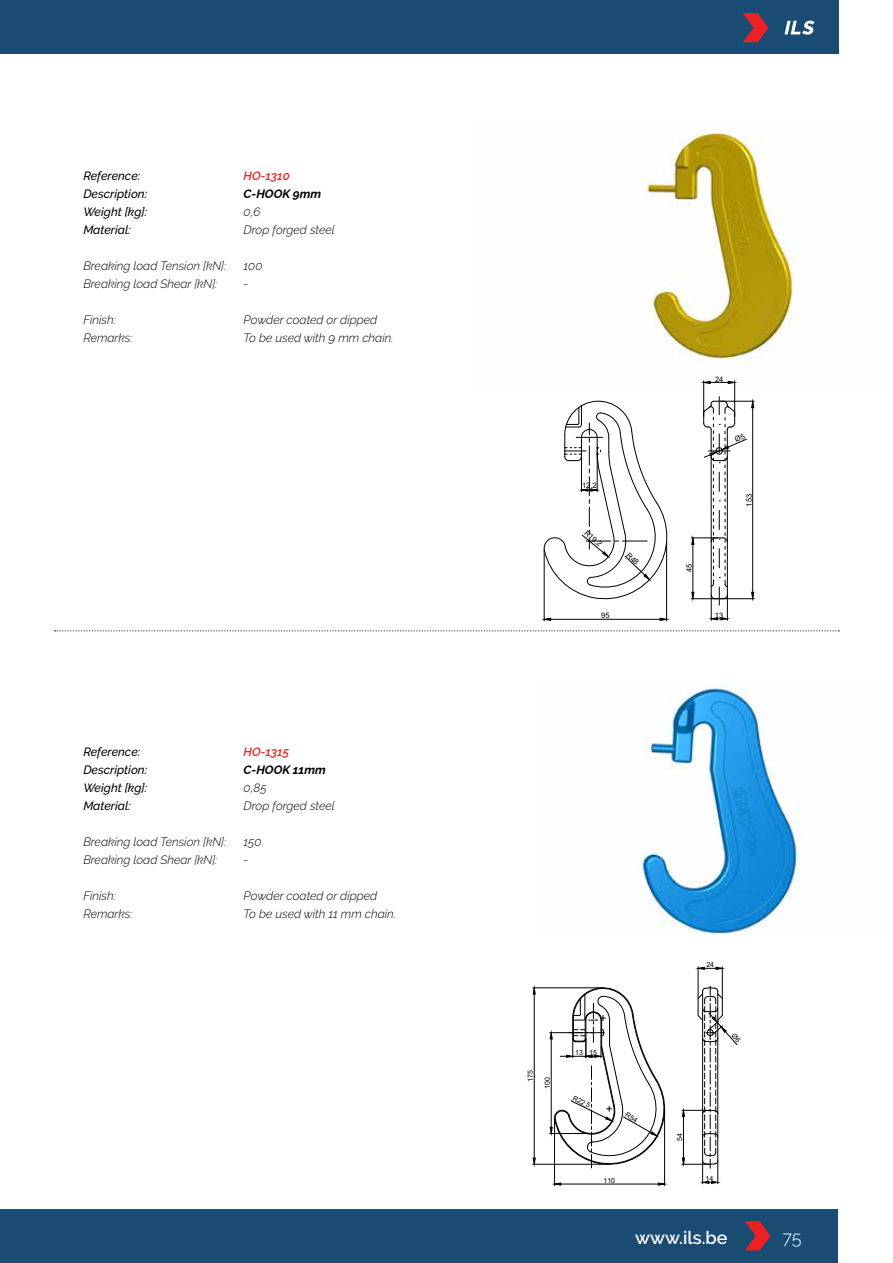
<style>
.page{position:relative;width:893px;height:1263px;background:#fff}
.page>*{position:absolute;margin:0;border:0;box-sizing:border-box;transform-origin:0 0}
.t1{font:600 18px "Raleway";color:#fff}
.t2{font:300 18px "Raleway";color:#fff}
.t3{font:italic 300 12px/18px "Raleway";color:#000}
.t4{font:italic 500 12px/18px "Raleway";color:#000}
.t5{font:italic 700 12px "Raleway";color:#000}
.t6{font:italic 600 12px "Raleway";color:#ed2124}
.t7{font:7.5px "Arial";color:#000}
.t8{font:7.05px "Arial";color:#000}
</style>
<div class="page">
<img style="left:645px;top:121px;width:153px;height:265px">
<img style="left:638px;top:683px;width:162px;height:251px">
<hr style="left:703px;top:381px;width:1px;height:36px;background:#000">
<hr style="left:734px;top:381px;width:1px;height:36px;background:#000">
<svg style="left:703px;top:381px;width:32px;height:3px"></svg>
<hr style="left:544px;top:549px;width:1px;height:72px;background:#000">
<hr style="left:666px;top:542px;width:1px;height:79px;background:#000">
<hr style="left:551px;top:619px;width:109px;height:1px;background:#000">
<svg style="left:543px;top:617px;width:8px;height:4px"></svg>
<svg style="left:659px;top:617px;width:8px;height:4px"></svg>
<hr style="left:533px;top:987px;width:70px;height:1px;background:#000">
<hr style="left:533px;top:1164px;width:76px;height:1px;background:#000">
<hr style="left:534px;top:994px;width:1px;height:164px;background:#000">
<svg style="left:532px;top:987px;width:4px;height:8px"></svg>
<svg style="left:532px;top:1157px;width:4px;height:8px"></svg>
<hr style="left:664px;top:1109px;width:1px;height:67px;background:#000">
<hr style="left:554px;top:1117px;width:1px;height:68px;background:#000">
<hr style="left:561px;top:1184px;width:97px;height:1px;background:#000">
<svg style="left:554px;top:1182px;width:7px;height:4px"></svg>
<svg style="left:658px;top:1176px;width:7px;height:10px"></svg>
<hr style="left:698px;top:967px;width:1px;height:31px;background:#000">
<hr style="left:722px;top:967px;width:1px;height:31px;background:#000">
<svg style="left:697px;top:966px;width:26px;height:4px"></svg>
<div style="left:0;top:0;width:839px;height:54px;background:#1a4b73"></div>
<svg style="left:784px;top:21px;width:31px;height:14px"></svg>
<svg style="left:743px;top:13px;width:25px;height:29px"></svg>
<div style="left:0;top:1209px;width:838px;height:54px;background:#1a4b73"></div>
<svg style="left:55px;top:630px;width:784px;height:1px"></svg>
<svg style="left:745px;top:1221px;width:26px;height:29px"></svg>
<svg style="left:543px;top:400px;width:125px;height:203px"></svg>
<svg style="left:691px;top:396px;width:63px;height:225px"></svg>
<svg style="left:682px;top:986px;width:56px;height:198px"></svg>
<svg style="left:549px;top:987px;width:117px;height:181px"></svg>
<p class="t4" style="left:83px;top:167px;width:65px">Reference:<br>Description:<br>Weight [kg]:<br>Material:</p>
<p class="t3" style="left:83px;top:257px;width:144px">Breaking load Tension [kN]:<br>Breaking load Shear [kN]:</p>
<p class="t3" style="left:83px;top:311px;width:51px">Finish:<br>Remarks:</p>
<p class="t6" style="left:244px;top:169px;width:48px">HO-1310</p>
<p class="t5" style="left:244px;top:187px;width:79px">C-HOOK 9mm</p>
<p class="t3" style="left:244px;top:203px;width:93px">0,6<br>Drop forged steel</p>
<p class="t3" style="left:244px;top:257px;width:20px">100 -</p>
<p class="t3" style="left:244px;top:311px;width:151px">Powder coated or dipped<br>To be used with 9 mm chain.</p>
<p class="t4" style="left:83px;top:743px;width:65px">Reference:<br>Description:<br>Weight [kg]:<br>Material:</p>
<p class="t3" style="left:83px;top:833px;width:144px">Breaking load Tension [kN]:<br>Breaking load Shear [kN]:</p>
<p class="t3" style="left:83px;top:887px;width:51px">Finish:<br>Remarks:</p>
<p class="t6" style="left:244px;top:745px;width:47px">HO-1315</p>
<p class="t5" style="left:244px;top:763px;width:84px">C-HOOK 11mm</p>
<p class="t3" style="left:244px;top:779px;width:93px">0,85<br>Drop forged steel</p>
<p class="t3" style="left:244px;top:833px;width:20px">150 -</p>
<p class="t3" style="left:244px;top:887px;width:154px">Powder coated or dipped<br>To be used with 11 mm chain.</p>
<p class="t7" style="left:582px;top:480px;width:16px">12,2</p>
<p class="t7" style="left:588px;top:528px;width:22px;rotate:39deg">R19,2</p>
<p class="t7" style="left:601px;top:610px;width:10px">95</p>
<p class="t7" style="left:715px;top:374px;width:10px">24</p>
<p class="t7" style="left:684px;top:572px;width:10px;rotate:-90deg">45</p>
<p class="t7" style="left:744px;top:506px;width:14px;rotate:-90deg">153</p>
<p class="t7" style="left:715px;top:610px;width:10px">13</p>
<p class="t8" style="left:706px;top:960px;width:9px">24</p>
<p class="t8" style="left:526px;top:1082px;width:13px;rotate:-90deg">175</p>
<p class="t8" style="left:543px;top:1089px;width:13px;rotate:-90deg">100</p>
<p class="t8" style="left:575px;top:1047px;width:23px">13 15</p>
<p class="t8" style="left:575px;top:1093px;width:20px;rotate:26deg">R22.5</p>
<p class="t8" style="left:675px;top:1141px;width:9px;rotate:-90deg">54</p>
<p class="t8" style="left:603px;top:1175px;width:13px">110</p>
<p class="t8" style="left:705px;top:1174px;width:9px">14</p>
<h1 class="t1" style="left:635px;top:1227px;width:94px">www.ils.be</h1>
<h1 class="t2" style="left:782px;top:1227px;width:21px">75</h1>
</div>
